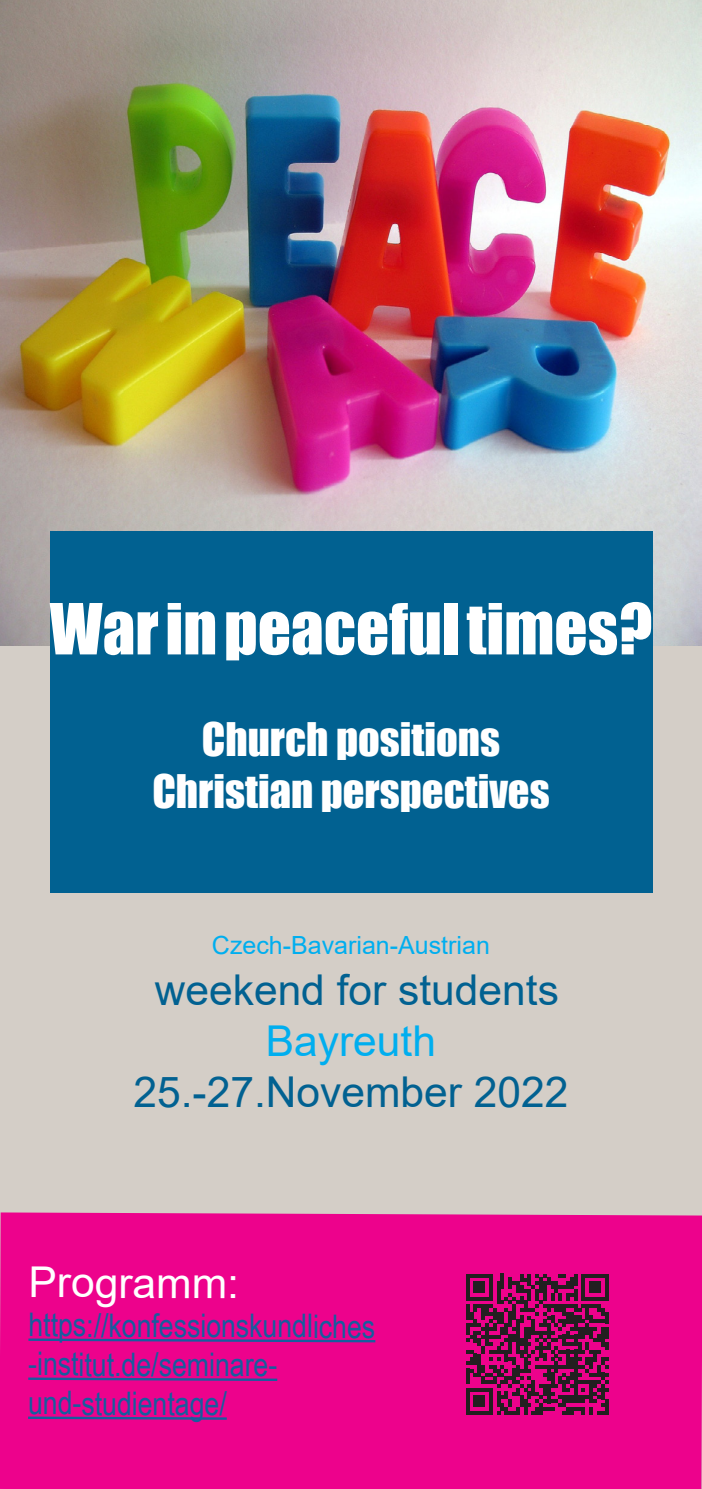
<style>
.page{position:relative;width:702px;height:1489px;background:#fff}
.page>*{position:absolute;margin:0;border:0;box-sizing:border-box;transform-origin:0 0}
.t1{font:65px "Impact";color:#fff}
.t2{font:42.5px "Arial";color:#016191}
.t3{font:42.5px "Impact";color:#fff}
.t4{font:42.5px "Arial";letter-spacing:-.005em;color:#fff}
.t5{font:42.5px "Arial";color:#00aeef}
.t6{font:32.5px "Arial Narrow";letter-spacing:-.005em;color:#175d9e}
.t7{font:25px "Arial";color:#00aeef}
</style>
<div class="page">
<div style="left:0;top:638px;width:702px;height:850px;background:#d4cec7"></div>
<img style="left:0;top:0;width:702px;height:645px">
<div style="left:50px;top:531px;width:602px;height:361px;background:#016191"></div>
<div style="left:0;top:1212px;width:702px;height:276px;background:#ed028c"></div>
<svg style="left:26px;top:1337px;width:352px;height:6px;background:#992592"></svg>
<svg style="left:26px;top:1376px;width:254px;height:5px"></svg>
<svg style="left:26px;top:1415px;width:203px;height:5px"></svg>
<svg style="left:465px;top:1273px;width:143px;height:141px;background:#7f1151"></svg>
<hr style="left:604px;top:1399px;width:4px;height:15px;background:#231f20">
<p class="t1" style="left:50px;top:578px;width:604px">War in peaceful times?</p>
<p class="t3" style="left:202px;top:706px;width:300px">Church positions</p>
<p class="t3" style="left:152px;top:757px;width:399px">Christian perspectives</p>
<p class="t7" style="left:212px;top:928px;width:279px">Czech-Bavarian-Austrian</p>
<p class="t2" style="left:155px;top:960px;width:405px">weekend for students</p>
<p class="t5" style="left:266px;top:1011px;width:172px">Bayreuth</p>
<p class="t2" style="left:133px;top:1062px;width:436px">25.-27.November 2022</p>
<p class="t4" style="left:29px;top:1253px;width:212px">Programm:</p>
<p class="t6" style="left:28px;top:1301px;width:348px">https://konfessionskundliches</p>
<p class="t6" style="left:28px;top:1340px;width:251px">-institut.de/seminare-</p>
<p class="t6" style="left:28px;top:1379px;width:200px">und-studientage/</p>
</div>
